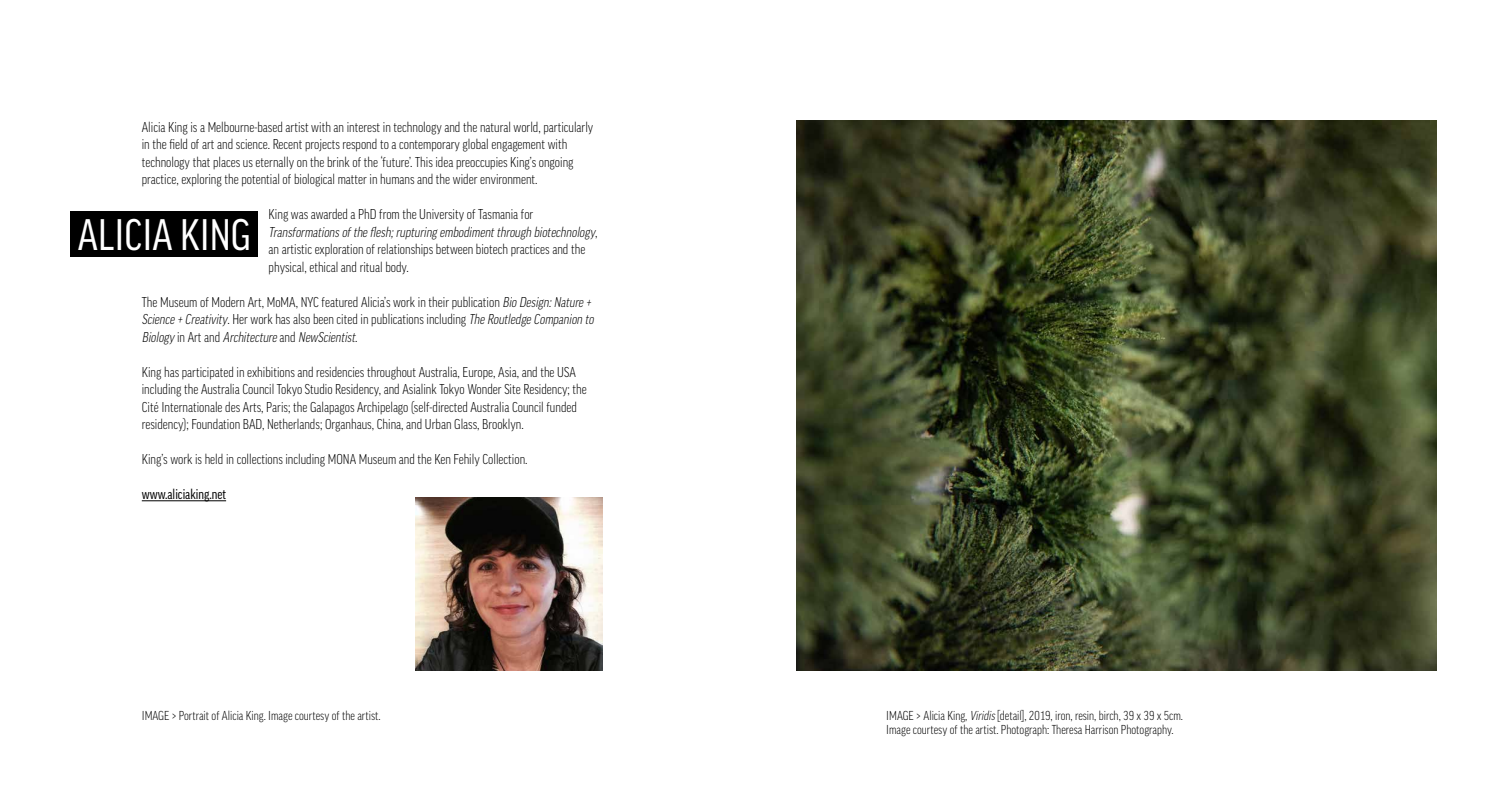
<style>
.page{position:relative;width:1489px;height:812px;background:#fff}
.page>*{position:absolute;margin:0;border:0;box-sizing:border-box;transform-origin:0 0}
.t1{font:condensed 42.5px "Good";color:#fff}
.t2{font:300 condensed 13.75px/17.5px "Good";color:#000}
.t3{font:condensed 13.75px "Good";color:#000}
.t4{font:300 condensed 12.5px/13.8px "Good";color:#000}
.s1{font-style:italic}
</style>
<div class="page">
<img style="left:415px;top:497px;width:187px;height:173px">
<hr style="left:142px;top:500px;width:84px;height:1px;background:#000">
<div style="left:71px;top:211px;width:187px;height:46px;background:#000"></div>
<img style="left:796px;top:120px;width:640px;height:550px">
<p class="t2" style="left:142px;top:118px;width:453px">Alicia King is a Melbourne-based artist with an interest in technology and the natural world, particularly in the field of art and science. Recent projects respond to a contemporary global engagement with technology that places us eternally on the brink of the ‘future’. This idea preoccupies King’s ongoing practice, exploring the potential of biological matter in humans and the wider environment.</p>
<p class="t2" style="left:269px;top:205px;width:331px">King was awarded a PhD from the University of Tasmania for <span class="s1">Transformationsofthe flesh;rupturing embodimentthrough biotechnology</span>, an artistic exploration of relationships between biotech practices and the physical, ethical and ritual body.</p>
<p class="t2" style="left:142px;top:293px;width:456px">The Museum of Modern Art, MoMA, NYC featured Alicia’s work in their publication <span class="s1">Bio Design:Nature +<br>Science + Creativity</span>. Her work has also been cited in publications including <span class="s1">The Routledge Companion to<br>Biology</span> i n A r t a n d <span class="s1">Architecture</span> a n d <span class="s1">NewScientist</span>.</p>
<p class="t2" style="left:142px;top:363px;width:446px">King has participated in exhibitions and residencies throughout Australia, Europe, Asia, and the USA including the Australia Council Tokyo Studio Residency, and Asialink Tokyo Wonder Site Residency; the Cité Internationale des Arts, Paris; the Galapagos Archipelago (self-directed Australia Council funded residency); Foundation BAD, Netherlands; Organhaus, China, and Urban Glass, Brooklyn.</p>
<p class="t2" style="left:142px;top:450px;width:387px">King’s work is held in collections including MONA Museum and the Ken Fehily Collection.</p>
<p class="t3" style="left:142px;top:487px;width:86px">www.aliciaking.net</p>
<h1 class="t1" style="left:78px;top:211px;width:174px">ALICIA KING</h1>
<p class="t4" style="left:142px;top:708px;width:240px">IMAGE &gt; Portrait of Alicia King. Image courtesy of the artist.</p>
<p class="t4" style="left:886px;top:708px;width:298px">IMAGE &gt; Alicia King, <span class="s1">Viridis</span>[detail], 2019, iron, resin, birch, 39 x 39 x 5cm.<br>Image courtesy of the artist. Photograph: Theresa Harrison Photography.</p>
</div>
